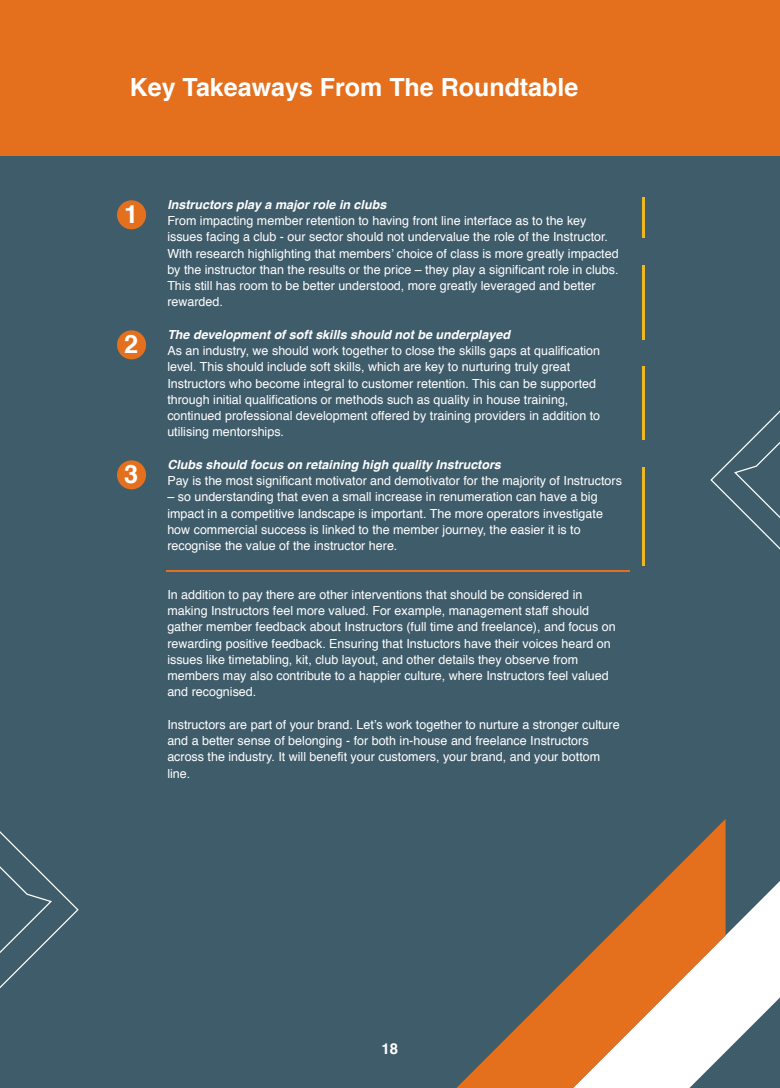
<style>
.page{position:relative;width:780px;height:1088px;background:#3f5c6a}
.page>*{position:absolute;margin:0;border:0;box-sizing:border-box;transform-origin:0 0}
.t1{font:700 25.25px "Helvetica";color:#fff}
.t2{font:700 25px "Helvetica";color:#fff}
.t3{font:700 15px "Helvetica";color:#fff}
.t4{font:12.5px/16.2px "Helvetica";color:#fff}
.t5{font:italic 700 12.5px "Helvetica";color:#fff}
</style>
<div class="page">
<div style="left:0;top:0;width:780px;height:156px;background:#e4701e"></div>
<div style="left:117px;top:200px;width:29px;height:29px;background:#e4701e;border-radius:50%"></div>
<div style="left:117px;top:460px;width:29px;height:29px;background:#e4701e;border-radius:50%"></div>
<div style="left:117px;top:330px;width:29px;height:29px;background:#e4701e;border-radius:50%"></div>
<svg style="left:710px;top:410px;width:70px;height:140px"></svg>
<svg style="left:0;top:831px;width:79px;height:158px"></svg>
<hr style="left:166px;top:571px;width:463px;height:1px;background:#e4701e">
<hr style="left:642px;top:197px;width:2px;height:41px;background:#eeb820">
<hr style="left:642px;top:265px;width:2px;height:74px;background:#eeb820">
<hr style="left:642px;top:366px;width:2px;height:74px;background:#eeb820">
<hr style="left:642px;top:467px;width:2px;height:99px;background:#eeb820">
<svg style="left:725px;top:881px;width:55px;height:172px;fill:#fff"></svg>
<svg style="left:456px;top:819px;width:269px;height:269px"></svg>
<h2 class="t2" style="left:130px;top:67px;width:450px">Key Takeaways From The Roundtable</h2>
<h1 class="t1" style="left:124px;top:194px;width:16px">1</h1>
<h1 class="t1" style="left:124px;top:324px;width:16px">2</h1>
<h1 class="t1" style="left:124px;top:454px;width:16px">3</h1>
<p class="t5" style="left:167px;top:194px;width:220px">Instructors play a major role in clubs</p>
<p class="t4" style="left:167px;top:213px;width:453px">From impacting member retention to having front line interface as to the key issues facing a club - our sector should not undervalue the role of the Instructor.<br>With research highlighting that members’ choice of class is more greatly impacted by the instructor than the results or the price – they play a significant role in clubs.<br>This still has room to be better understood, more greatly leveraged and better rewarded.</p>
<p class="t5" style="left:167px;top:324px;width:344px">The development of soft skills should not be underplayed</p>
<p class="t4" style="left:167px;top:343px;width:434px">As an industry, we should work together to close the skills gaps at qualification level. This should include soft skills, which are key to nurturing truly great Instructors who become integral to customer retention. This can be supported through initial qualifications or methods such as quality in house training, continued professional development offered by training providers in addition to utilising mentorships.</p>
<p class="t5" style="left:167px;top:454px;width:335px">Clubs should focus on retaining high quality Instructors</p>
<p class="t4" style="left:167px;top:473px;width:456px">Pay is the most significant motivator and demotivator for the majority of Instructors</p>
<p class="t4" style="left:167px;top:489px;width:437px">– so understanding that even a small increase in renumeration can have a big impact in a competitive landscape is important. The more operators investigate how commercial success is linked to the member journey, the easier it is to recognise the value of the instructor here.</p>
<p class="t4" style="left:167px;top:587px;width:450px">In addition to pay there are other interventions that should be considered in making Instructors feel more valued. For example, management staff should gather member feedback about Instructors (full time and freelance), and focus on rewarding positive feedback. Ensuring that Instuctors have their voices heard on issues like timetabling, kit, club layout, and other details they observe from members may also contribute to a happier culture, where Instructors feel valued and recognised.</p>
<p class="t4" style="left:167px;top:717px;width:454px">Instructors are part of your brand. Let’s work together to nurture a stronger culture and a better sense of belonging - for both in-house and freelance Instructors across the industry. It will benefit your customers, your brand, and your bottom line.</p>
<p class="t3" style="left:381px;top:1037px;width:18px">18</p>
</div>
